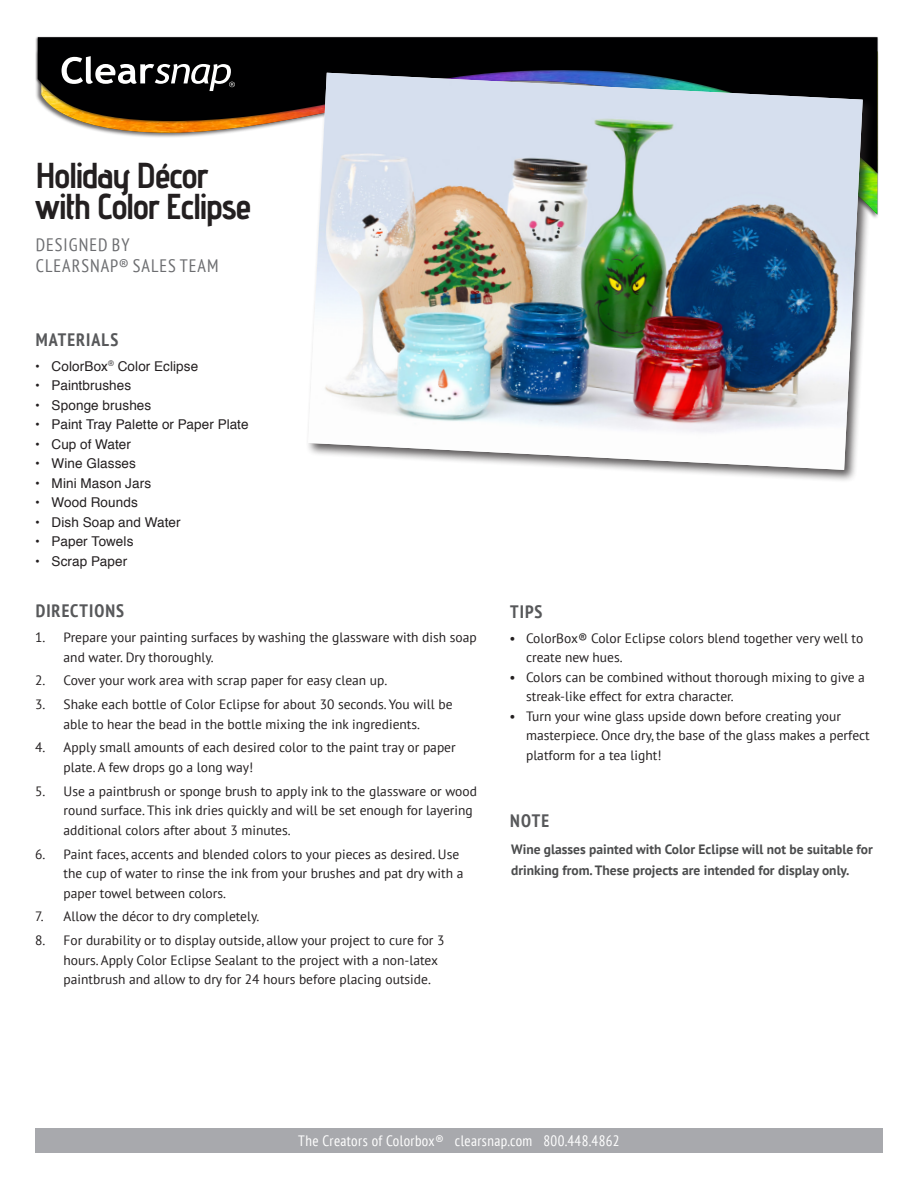
<style>
.page{position:relative;width:918px;height:1188px;background:#fff}
.page>*{position:absolute;margin:0;border:0;box-sizing:border-box;transform-origin:0 0}
.Head_1{font:36px/31.5px "advent Bd 3";letter-spacing:-.05em;color:#231f20}
.Head_2{font:condensed 18px/21px "PT Sans";letter-spacing:.055em;color:#6c6d70}
.Head_3{font:700 condensed 18px "PT Sans";letter-spacing:.055em;color:#57585a}
.t1{font:condensed 15px "PT Sans";letter-spacing:.025em;color:#fff}
.t2{font:13.5px/19.5px "PT Sans";color:#231f20}
.t3{font:13.5px "Helvetica";letter-spacing:.005em;color:#231f20}
.Body__1{font:700 13.5px/21px "PT Sans";color:#4b4c4d}
</style>
<div class="page">
<svg style="left:38px;top:37px;width:840px;height:137px;fill:#000001"></svg>
<svg style="left:62px;top:56px;width:173px;height:35px"></svg>
<div style="left:35px;top:1129px;width:848px;height:24px;background:#a8a9ad"></div>
<div style="left:306px;top:70px;width:570px;height:413px;background:#231f20;opacity:.75"></div>
<img style="left:308px;top:73px;width:555px;height:397px">
<p class="Head_1" style="left:35px;top:159px;width:218px">Holiday Décor with Color Eclipse</p>
<p class="Head_2" style="left:36px;top:234px;width:184px">DESIGNED BY<br>CLEARSNAP® SALES TEAM</p>
<p class="Head_3" style="left:36px;top:328px;width:84px">MATERIALS</p>
<p class="t3" style="left:35px;top:356px;width:165px">• ColorBox<sup>®</sup> Color Eclipse</p>
<p class="t3" style="left:35px;top:375px;width:98px">• Paintbrushes</p>
<p class="t3" style="left:35px;top:395px;width:118px">• Sponge brushes</p>
<p class="t3" style="left:35px;top:414px;width:215px">• Paint Tray Palette or Paper Plate</p>
<p class="t3" style="left:35px;top:434px;width:97px">• Cup of Water</p>
<p class="t3" style="left:35px;top:453px;width:102px">• Wine Glasses</p>
<p class="t3" style="left:35px;top:473px;width:118px">• Mini Mason Jars</p>
<p class="t3" style="left:35px;top:492px;width:104px">• Wood Rounds</p>
<p class="t3" style="left:35px;top:512px;width:147px">• Dish Soap and Water</p>
<p class="t3" style="left:35px;top:531px;width:100px">• Paper Towels</p>
<p class="t3" style="left:35px;top:551px;width:94px">• Scrap Paper</p>
<p class="Head_3" style="left:36px;top:599px;width:90px">DIRECTIONS</p>
<p class="t2" style="left:64px;top:627px;width:415px;text-indent:-29px">1. Prepare your painting surfaces by washing the glassware with dish soap and water. Dry thoroughly.</p>
<p class="t2" style="left:35px;top:671px;width:354px">2. Cover your work area with scrap paper for easy clean up.</p>
<p class="t2" style="left:35px;top:694px;width:419px;text-align:center">3. Shake each bottle of Color Eclipse for about 30 seconds. You will be able to hear the bead in the bottle mixing the ink ingredients.</p>
<p class="t2" style="left:64px;top:738px;width:394px;text-indent:-29px">4. Apply small amounts of each desired color to the paint tray or paper plate. A few drops go a long way!</p>
<p class="t2" style="left:64px;top:781px;width:415px;text-indent:-29px">5. Use a paintbrush or sponge brush to apply ink to the glassware or wood round surface. This ink dries quickly and will be set enough for layering additional colors after about 3 minutes.</p>
<p class="t2" style="left:64px;top:844px;width:401px;text-indent:-29px">6. Paint faces, accents and blended colors to your pieces as desired. Use the cup of water to rinse the ink from your brushes and pat dry with a paper towel between colors.</p>
<p class="t2" style="left:35px;top:907px;width:226px">7. Allow the décor to dry completely.</p>
<p class="t2" style="left:64px;top:930px;width:382px;text-indent:-29px">8. For durability or to display outside, allow your project to cure for 3 hours. Apply Color Eclipse Sealant to the project with a non-latex paintbrush and allow to dry for 24 hours before placing outside.</p>
<p class="Head_3" style="left:510px;top:599px;width:34px">TIPS</p>
<p class="t2" style="left:526px;top:628px;width:339px;text-indent:-16px">• ColorBox® Color Eclipse colors blend together very well to create new hues.</p>
<p class="t2" style="left:526px;top:667px;width:340px;text-indent:-16px">• Colors can be combined without thorough mixing to give a streak-like effect for extra character.</p>
<p class="t2" style="left:526px;top:706px;width:345px;text-indent:-16px">• Turn your wine glass upside down before creating your masterpiece. Once dry, the base of the glass makes a perfect platform for a tea light!</p>
<p class="Head_3" style="left:510px;top:809px;width:40px">NOTE</p>
<p class="Body__1" style="left:511px;top:838px;width:363px">Wine glasses painted with Color Eclipse will not be suitable for drinking from. These projects are intended for display only.</p>
<p class="t1" style="left:298px;top:1132px;width:323px">The Creators of Colorbox® clearsnap.com 800.448.4862</p>
</div>
